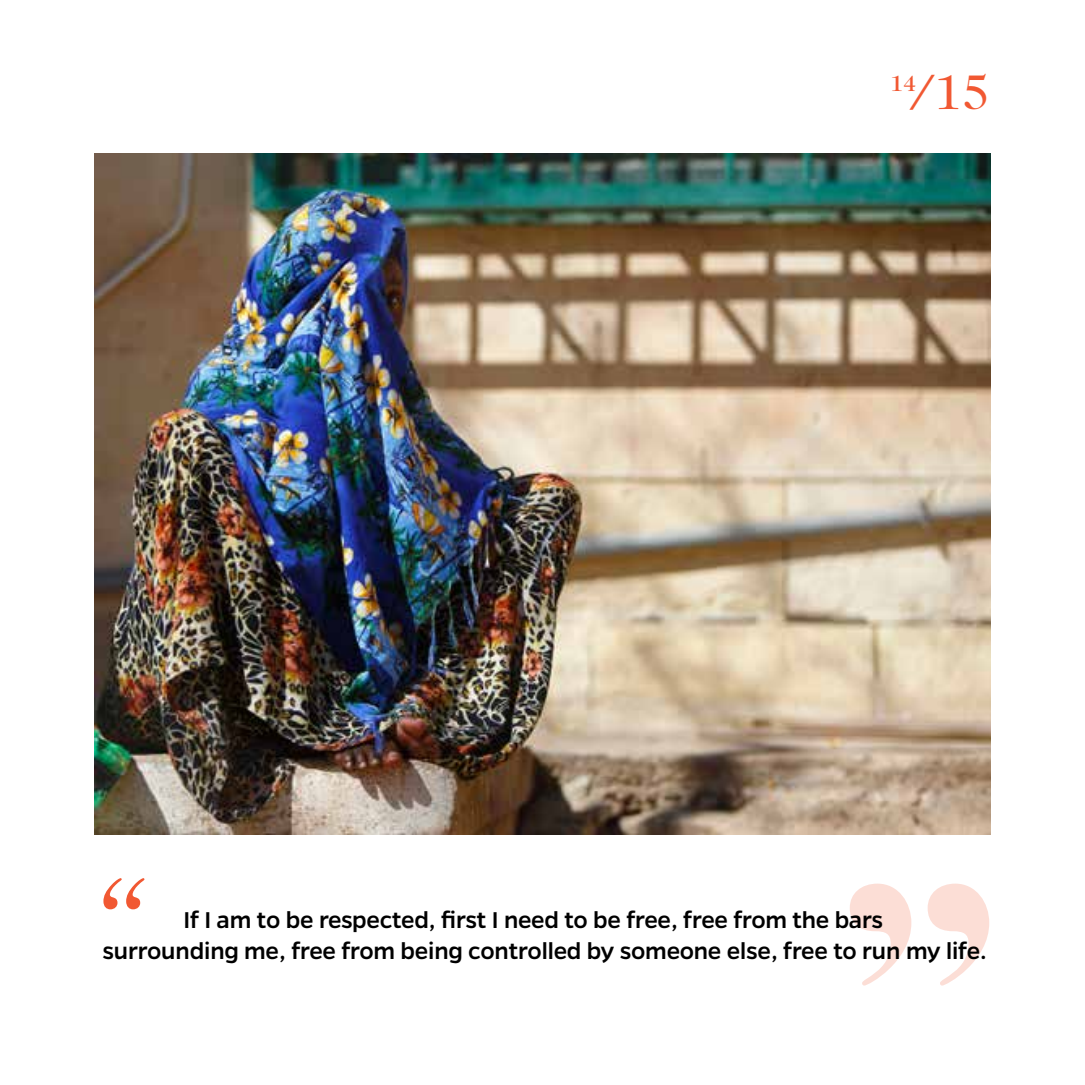
<style>
.page{position:relative;width:1085px;height:1085px;background:#fff}
.page>*{position:absolute;margin:0;border:0;box-sizing:border-box;transform-origin:0 0}
.t1{font:italic 111.38px "Caslon Two Twenty Four";color:#f15832}
.t2{font:500 25.88px "Gentona";letter-spacing:-.01em;color:#000}
.t3{font:500 22.5px "Caslon Two Twenty Four";color:#f15832}
.s1{font-weight:400;font-style:italic;font-size:49.27px}
.s2{font-weight:400;font-size:49.27px}
</style>
<div class="page">
<svg style="left:850px;top:883px;width:139px;height:102px"></svg>
<img style="left:94px;top:153px;width:895px;height:681px">
<p class="t3" style="left:890px;top:70px;width:100px">14<span class="s1">/</span><span class="s2">15</span></p>
<h1 class="t1" style="left:96px;top:858px;width:51px">“</h1>
<p class="t2" style="left:102px;top:935px;width:885px">surrounding me, free from being controlled by someone else, free to run my life.</p>
<p class="t2" style="left:183px;top:904px;width:701px">If I am to be respected, first I need to be free, free from the bars</p>
</div>
